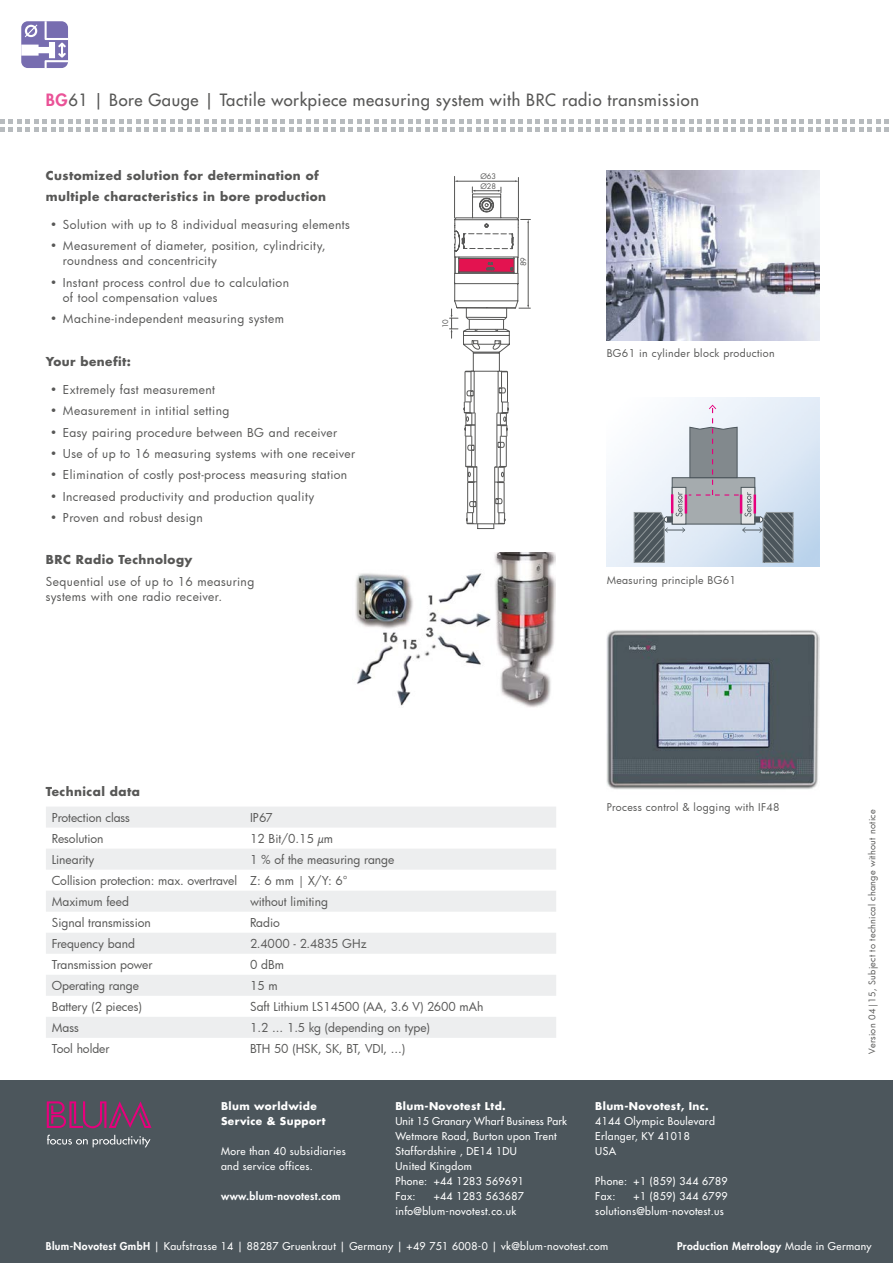
<style>
.page{position:relative;width:893px;height:1263px;background:#fff}
.page>*{position:absolute;margin:0;border:0;box-sizing:border-box;transform-origin:0 0}
.t1{font:16.5px "Futura";letter-spacing:.035em;color:#575756}
.t2{font:12px/15px "Futura";letter-spacing:.025em;color:#575756}
.t3{font:12px/21px "Futura";color:#575756}
.t4{font:700 12px/21px "Futura";letter-spacing:.035em;color:#575756}
.t5{font:12px "Futura";letter-spacing:-.005em;color:#575756}
.t6{font:10.5px/15px "Futura";letter-spacing:.035em;color:#fff}
.t7{font:10.5px "Futura";letter-spacing:.035em;color:#575756}
.t8{font:700 10.5px/15px "Futura";letter-spacing:.035em;color:#fff}
.t9{font:800 10.5px "Futura";letter-spacing:.035em;color:#fff}
.t10{font:9px "Futura";letter-spacing:.03em;color:#575756}
.t11{font:7.5px "Futura";letter-spacing:-.005em;color:#575756}
.s1{font-weight:800;color:#ea5297}
.s2{font-weight:800}
.s3{font-weight:400}
</style>
<div class="page">
<svg style="left:0;top:119px;width:889px;height:13px"></svg>
<div style="left:0;top:1080px;width:893px;height:183px;background:#4c565c"></div>
<svg style="left:47px;top:1135px;width:103px;height:12px"></svg>
<svg style="left:47px;top:1101px;width:105px;height:27px"></svg>
<hr style="left:518px;top:177px;width:1px;height:41px;background:#575756">
<hr style="left:454px;top:176px;width:1px;height:42px;background:#575756">
<svg style="left:449px;top:180px;width:82px;height:349px"></svg>
<img style="left:355px;top:553px;width:201px;height:155px">
<svg style="left:21px;top:21px;width:47px;height:47px"></svg>
<img style="left:607px;top:170px;width:212px;height:170px">
<svg style="left:633px;top:405px;width:161px;height:158px"></svg>
<img style="left:607px;top:630px;width:212px;height:160px">
<svg style="left:46px;top:807px;width:510px;height:231px;fill:#edeeef"></svg>
<h1 class="t1" style="left:46px;top:90px;width:655px"><span class="s1">BG</span>61 | Bore Gauge | Tactile workpiece measuring system with BRC radio transmission</h1>
<p class="t4" style="left:46px;top:164px;width:282px">Customized solution for determination of multiple characteristics in bore production</p>
<p class="t2" style="left:50px;top:217px;width:301px">• Solution with up to 8 individual measuring elements</p>
<p class="t2" style="left:63px;top:238px;width:264px;text-indent:-13px">• Measurement of diameter, position, cylindricity, roundness and concentricity</p>
<p class="t2" style="left:63px;top:274px;width:228px;text-indent:-13px">• Instant process control due to calculation of tool compensation values</p>
<p class="t2" style="left:50px;top:311px;width:235px">• Machine-independent measuring system</p>
<p class="t4" style="left:46px;top:350px;width:87px">Your benefit:</p>
<p class="t2" style="left:50px;top:382px;width:166px">• Extremely fast measurement</p>
<p class="t2" style="left:50px;top:403px;width:181px">• Measurement in intitial setting</p>
<p class="t2" style="left:50px;top:424px;width:288px">• Easy pairing procedure between BG and receiver</p>
<p class="t2" style="left:50px;top:446px;width:306px">• Use of up to 16 measuring systems with one receiver</p>
<p class="t2" style="left:50px;top:467px;width:299px">• Elimination of costly post-process measuring station</p>
<p class="t2" style="left:50px;top:489px;width:266px">• Increased productivity and production quality</p>
<p class="t2" style="left:50px;top:510px;width:154px">• Proven and robust design</p>
<p class="t4" style="left:46px;top:549px;width:148px">BRC Radio Technology</p>
<p class="t2" style="left:46px;top:573px;width:210px">Sequential use of up to 16 measuring systems with one radio receiver.</p>
<p class="t11" style="left:441px;top:328px;width:11px;rotate:-90deg">10</p>
<p class="t11" style="left:480px;top:172px;width:17px">Ø63</p>
<p class="t11" style="left:480px;top:181px;width:17px">Ø28</p>
<p class="t11" style="left:518px;top:266px;width:11px;rotate:-90deg">89</p>
<p class="t7" style="left:607px;top:346px;width:170px">BG61 in cylinder block production</p>
<p class="t7" style="left:607px;top:573px;width:131px">Measuring principle BG61</p>
<p class="t4" style="left:46px;top:780px;width:96px">Technical data</p>
<p class="t5" style="left:52px;top:809px;width:80px">Protection class</p>
<p class="t2" style="left:250px;top:809px;width:24px">IP67</p>
<p class="t5" style="left:52px;top:830px;width:53px">Resolution</p>
<p class="t2" style="left:250px;top:830px;width:85px">12 Bit/0.15 µm</p>
<p class="t3" style="left:52px;top:848px;width:44px">Linearity</p>
<p class="t3" style="left:52px;top:848px;width:344px;text-indent:198px">1 % of the measuring range<br>Collision protection: max. overtravel Z: 6 mm | X/Y: 6°<br>Maximum feed</p>
<p class="t3" style="left:250px;top:890px;width:79px">without limiting</p>
<p class="t3" style="left:52px;top:912px;width:100px">Signal transmission</p>
<p class="t2" style="left:250px;top:915px;width:31px">Radio</p>
<p class="t3" style="left:52px;top:933px;width:85px">Frequency band</p>
<p class="t5" style="left:250px;top:935px;width:118px">2.4000 ‑ 2.4835 GHz</p>
<p class="t5" style="left:52px;top:956px;width:102px">Transmission power</p>
<p class="t2" style="left:250px;top:957px;width:36px">0 dBm</p>
<p class="t3" style="left:52px;top:975px;width:89px">Operating range</p>
<p class="t2" style="left:250px;top:978px;width:29px">15 m</p>
<p class="t3" style="left:52px;top:996px;width:92px">Battery (2 pieces)</p>
<p class="t3" style="left:250px;top:996px;width:235px">Saft Lithium LS14500 (AA, 3.6 V) 2600 mAh</p>
<p class="t2" style="left:52px;top:1020px;width:29px">Mass</p>
<p class="t3" style="left:250px;top:1017px;width:181px">1.2 ... 1.5 kg (depending on type)</p>
<p class="t5" style="left:52px;top:1040px;width:59px">Tool holder</p>
<p class="t3" style="left:250px;top:1038px;width:157px">BTH 50 (HSK, SK, BT, VDI, ...)</p>
<p class="t8" style="left:221px;top:1098px;width:106px">Blum worldwide<br>Service &amp; Support</p>
<p class="t6" style="left:221px;top:1143px;width:126px">More than 40 subsidiaries and service offices.</p>
<p class="t9" style="left:221px;top:1189px;width:121px">www.blum-novotest.com</p>
<p class="t8" style="left:395px;top:1098px;width:112px">Blum-Novotest Ltd.</p>
<p class="t6" style="left:395px;top:1113px;width:173px">Unit 15 Granary Wharf Business Park<br>Wetmore Road, Burton upon Trent<br>Staffordshire , DE14 1DU<br>United Kingdom<br>Phone: +44 1283 569691<br>Fax:</p>
<p class="t6" style="left:395px;top:1188px;width:130px;text-indent:38px">+44 1283 563687 info@blum-novotest.co.uk</p>
<p class="t7" style="left:607px;top:800px;width:174px">Process control &amp; logging with IF48</p>
<p class="t8" style="left:595px;top:1098px;width:115px">Blum-Novotest, Inc.</p>
<p class="t6" style="left:595px;top:1113px;width:121px">4144 Olympic Boulevard<br>Erlanger, KY 41018<br>USA</p>
<p class="t6" style="left:595px;top:1173px;width:134px">Phone: +1 (859) 344 6789<br>Fax:</p>
<p class="t6" style="left:595px;top:1188px;width:134px;text-indent:38px">+1 (859) 344 6799 solutions@blum-novotest.us</p>
<p class="t10" style="left:866px;top:1053px;width:245px;rotate:-90deg">Version 04|15, Subject to technical change without notice</p>
<p class="t6" style="left:46px;top:1239px;width:564px"><span class="s2">Blum-Novotest GmbH</span> | Kaufstrasse 14 | 88287 Gruenkraut | Germany | +49 751 6008-0 | vk@blum-novotest.com</p>
<p class="t9" style="left:677px;top:1239px;width:196px">Production Metrology <span class="s3">Made in Germany</span></p>
</div>
